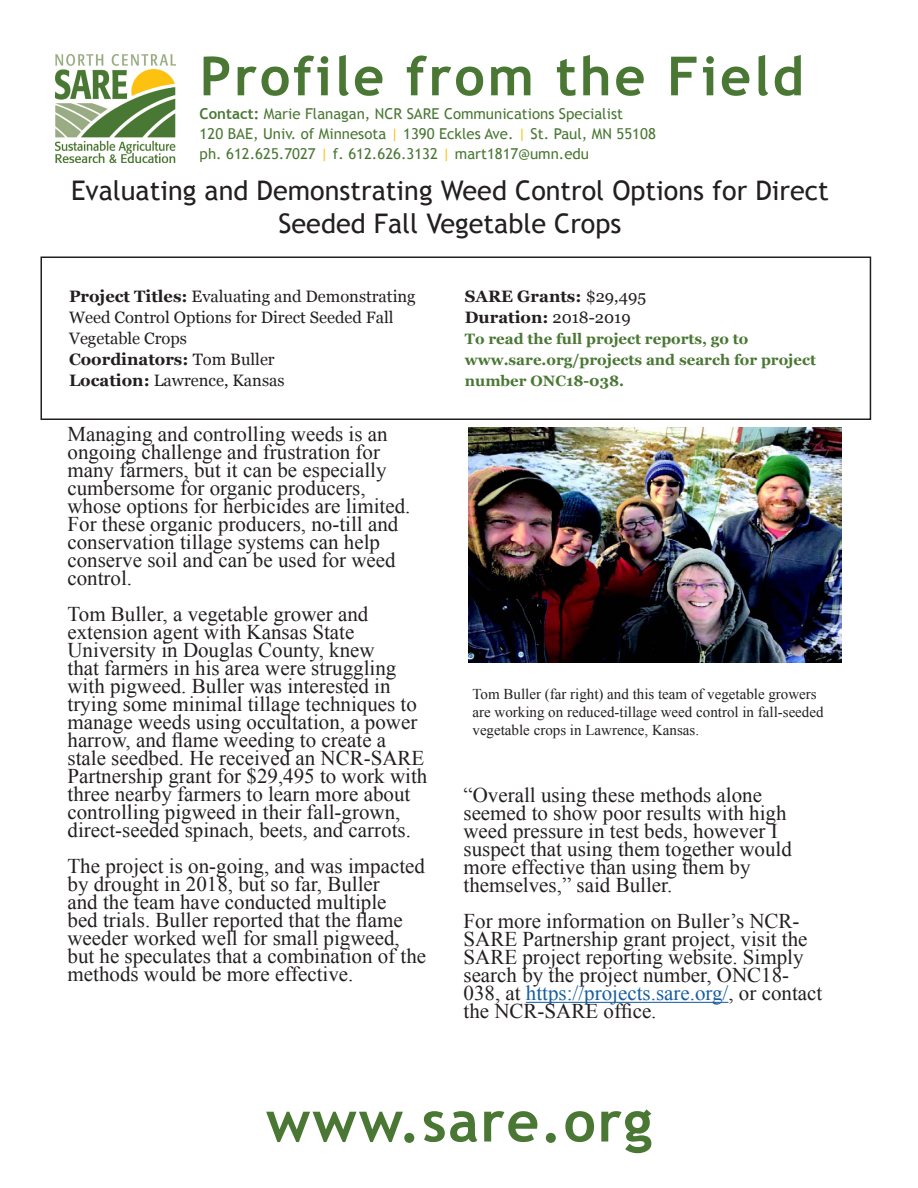
<style>
.page{position:relative;width:918px;height:1188px;background:#fff}
.page>*{position:absolute;margin:0;border:0;box-sizing:border-box;transform-origin:0 0}
.t1{font:700 57px "Trebuchet MS";letter-spacing:.03em;color:#4a7834}
.t2{font:700 54px "Trebuchet MS";letter-spacing:.05em;color:#4a7834}
.t3{font:27px/32.4px "Trebuchet MS";color:#231f20;text-align:center}
.t4{font:21px/18px "Times New Roman";color:#231f20}
.t5{font:16.5px/21px "Georgia";color:#231f20}
.t6{font:700 16.5px "Georgia";color:#231f20}
.t7{font:15px "Trebuchet MS";color:#4a7834}
.t8{font:15px/18px "Times New Roman";color:#231f20}
.t9{font:700 15px/21px "Georgia";color:#4a7834}
.s1{font-weight:700}
.s2{color:#fdc110}
.s3{font-weight:400}
.s4{color:#175d9e}
</style>
<div class="page">
<hr style="left:526px;top:1002px;width:202px;height:1px;background:#175d9e">
<div style="left:40px;top:256px;width:831px;height:164px;border:2px solid #231f20"></div>
<img style="left:56px;top:54px;width:120px;height:108px">
<img style="left:468px;top:428px;width:374px;height:235px">
<p class="t2" style="left:200px;top:42px;width:606px">Profile from the Field</p>
<p class="t7" style="left:200px;top:105px;width:425px"><span class="s1">Contact:</span> Marie Flanagan, NCR SARE Communications Specialist</p>
<p class="t7" style="left:200px;top:125px;width:458px">120 BAE, Univ. of Minnesota <span class="s2">|</span> 1390 Eckles Ave. <span class="s2">|</span> St. Paul, MN 55108</p>
<p class="t7" style="left:200px;top:145px;width:391px">ph. 612.625.7027 <span class="s2">|</span> f. 612.626.3132 <span class="s2">|</span> mart1817@umn.edu</p>
<p class="t3" style="left:71px;top:175px;width:759px">Evaluating and Demonstrating Weed Control Options for Direct<br>Seeded Fall Vegetable Crops</p>
<p class="t5" style="left:69px;top:285px;width:348px"><span class="s1">Project Titles:</span> Evaluating and Demonstrating<br>Weed Control Options for Direct Seeded Fall<br>Vegetable Crops</p>
<p class="t6" style="left:69px;top:347px;width:207px">Coordinators: <span class="s3">Tom Buller</span></p>
<p class="t5" style="left:69px;top:369px;width:217px"><span class="s1">Location:</span> Lawrence, Kansas</p>
<p class="t4" style="left:68px;top:424px;width:344px">Managing and controlling weeds is an ongoing challenge and frustration for many farmers, but it can be especially cumbersome for organic producers, whose options for herbicides are limited.<br>For these organic producers, no-till and conservation tillage systems can help conserve soil and can be used for weed control.</p>
<p class="t4" style="left:68px;top:604px;width:361px">Tom Buller, a vegetable grower and extension agent with Kansas State University in Douglas County, knew<br>that farmers in his area were struggling with pigweed. Buller was interested in trying some minimal tillage techniques to manage weeds using occultation, a power harrow, and flame weeding to create a stale seedbed. He received an NCR-SARE Partnership grant for $29,495 to work with three nearby farmers to learn more about controlling pigweed in their fall-grown, direct-seeded spinach, beets, and carrots.</p>
<p class="t4" style="left:68px;top:856px;width:360px">The project is on-going, and was impacted by drought in 2018, but so far, Buller<br>and the team have conducted multiple<br>bed trials. Buller reported that the flame weeder worked well for small pigweed, but he speculates that a combination of the methods would be more effective.</p>
<p class="t6" style="left:465px;top:284px;width:183px">SARE Grants: <span class="s3">$29,495</span></p>
<p class="t6" style="left:465px;top:305px;width:167px">Duration: <span class="s3">2018-2019</span></p>
<p class="t9" style="left:465px;top:327px;width:285px">To read the full project reports, go to</p>
<p class="t9" style="left:465px;top:348px;width:353px">www.sare.org/projects and search for project number ONC18-038.</p>
<p class="t8" style="left:472px;top:685px;width:353px">Tom Buller (far right) and this team of vegetable growers are working on reduced-tillage weed control in fall-seeded vegetable crops in Lawrence, Kansas.</p>
<p class="t4" style="left:464px;top:786px;width:330px">“Overall using these methods alone seemed to show poor results with high weed pressure in test beds, however I suspect that using them together would more effective than using them by themselves,” said Buller.</p>
<p class="t4" style="left:464px;top:912px;width:360px">For more information on Buller’s NCR-SARE Partnership grant project, visit the SARE project reporting website. Simply search by the project number, ONC18- 038, at <span class="s4">https://projects.sare.org/</span>, or contact the NCR-SARE office.</p>
<p class="t1" style="left:266px;top:1086px;width:388px">www.sare.org</p>
</div>
